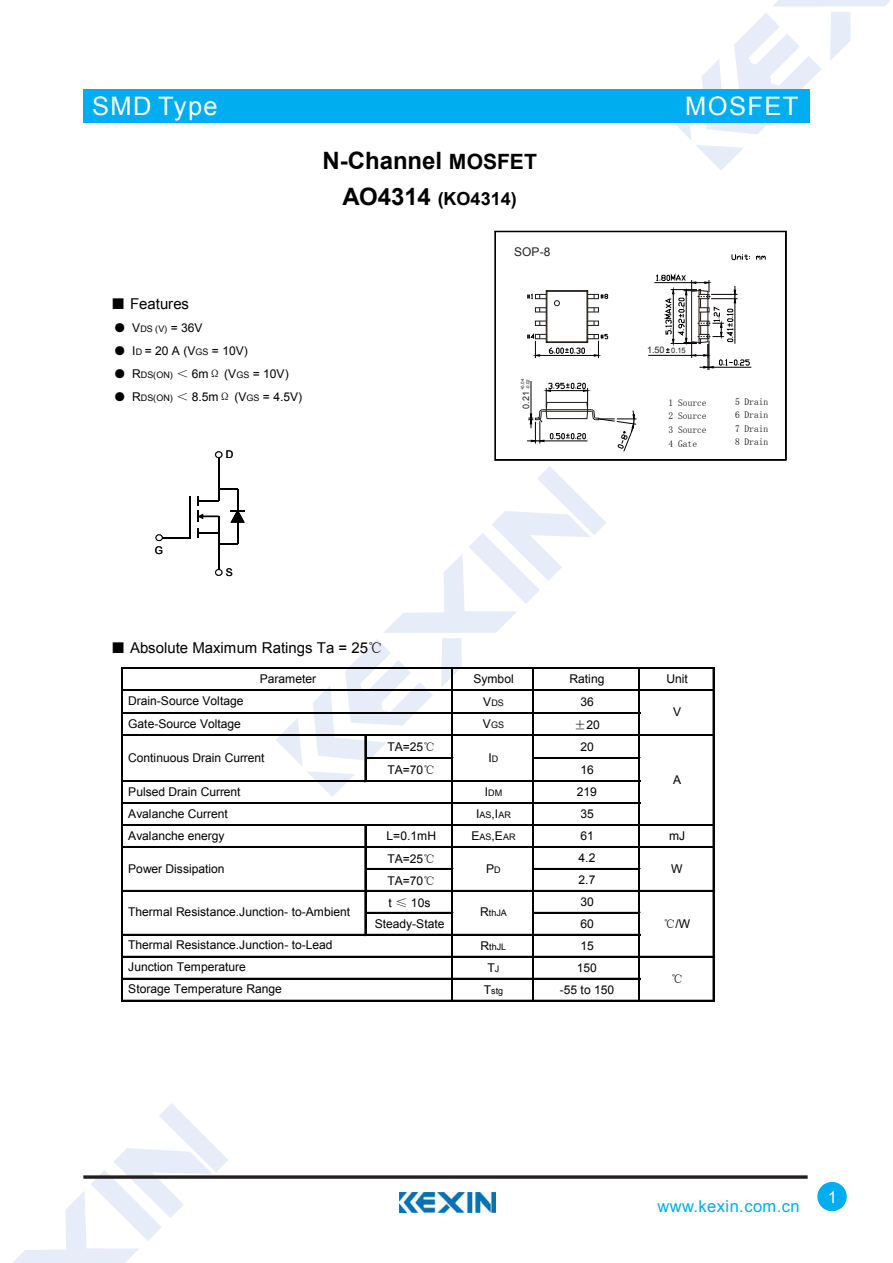
<style>
.page{position:relative;width:893px;height:1263px;background:#fff}
.page>*{position:absolute;margin:0;border:0;box-sizing:border-box;transform-origin:0 0}
.t1{font:25.5px "Arial";letter-spacing:.055em;color:#fff}
.t2{font:700 24px "Arial";color:#000}
.t3{font:700 18px "Arial";letter-spacing:.005em;color:#000}
.t4{font:16.5px "Arial";letter-spacing:.025em;color:#00adef}
.t5{font:16.5px "Arial";color:#fff}
.t6{font:15px "Arial";color:#000}
.t7{font:12px/22.5px "Arial";letter-spacing:-.005em;color:#000}
.t8{font:12px "Arial";color:#231f20}
.t9{font:12px "Sim Sun";color:#000}
.t10{font:10.5px "Arial";color:#000}
.t11{font:9.45px/13.6px "Arial";color:#000}
.t12{font:9px "Arial";color:#000}
.t13{font:9px "Arial";color:#231f20}
.t14{font:4.5px/5.2px "Arial";color:#231f20}
.s1{font-family:"Sim Sun"}
.s2{font-size:9px}
.s3{font-size:21px}
.s4{font-size:24px}
.s5{font-size:7.5px}
.s6{font-size:12px}
</style>
<div class="page">
<svg style="left:674px;top:0;width:216px;height:170px"></svg>
<svg style="left:13px;top:1103px;width:215px;height:160px"></svg>
<div style="left:83px;top:89px;width:726px;height:34px;background:#00adef"></div>
<svg style="left:83px;top:1175px;width:725px;height:4px;background:#433f40"></svg>
<div style="left:817px;top:1182px;width:30px;height:29px;background:#00adef;border-radius:50%"></div>
<img style="left:400px;top:1193px;width:95px;height:20px">
<svg style="left:276px;top:231px;width:511px;height:566px"></svg>
<div style="left:496px;top:279px;width:9px;height:8px;background:#fff"></div>
<hr style="left:190px;top:496px;width:1px;height:43px;background:#000">
<hr style="left:218px;top:457px;width:1px;height:44px;background:#000">
<hr style="left:218px;top:532px;width:1px;height:39px;background:#000">
<svg style="left:197px;top:489px;width:48px;height:55px"></svg>
<svg style="left:215px;top:451px;width:7px;height:7px"></svg>
<svg style="left:155px;top:534px;width:35px;height:7px"></svg>
<svg style="left:215px;top:569px;width:7px;height:7px"></svg>
<hr style="left:366px;top:757px;width:87px;height:1px;background:#000">
<hr style="left:366px;top:758px;width:87px;height:1px;background:#000">
<hr style="left:365px;top:736px;width:1px;height:46px;background:#000">
<hr style="left:366px;top:868px;width:87px;height:2px;background:#000">
<hr style="left:366px;top:912px;width:87px;height:2px;background:#000">
<hr style="left:122px;top:668px;width:1px;height:334px;background:#000">
<hr style="left:451px;top:669px;width:2px;height:333px;background:#000">
<hr style="left:532px;top:669px;width:1px;height:333px;background:#000">
<hr style="left:533px;top:669px;width:1px;height:333px;background:#000">
<hr style="left:638px;top:669px;width:2px;height:333px;background:#000">
<hr style="left:713px;top:669px;width:1px;height:333px;background:#000">
<hr style="left:365px;top:826px;width:1px;height:110px;background:#000">
<hr style="left:123px;top:668px;width:591px;height:1px;background:#000">
<hr style="left:123px;top:689px;width:591px;height:1px;background:#000">
<hr style="left:123px;top:690px;width:591px;height:1px;background:#000">
<hr style="left:123px;top:712px;width:517px;height:1px;background:#000">
<hr style="left:123px;top:713px;width:517px;height:1px;background:#000">
<hr style="left:123px;top:734px;width:591px;height:1px;background:#000">
<hr style="left:123px;top:735px;width:591px;height:1px;background:#000">
<hr style="left:534px;top:757px;width:106px;height:1px;background:#000">
<hr style="left:534px;top:758px;width:106px;height:1px;background:#000">
<hr style="left:123px;top:780px;width:517px;height:1px;background:#000">
<hr style="left:123px;top:781px;width:517px;height:1px;background:#000">
<hr style="left:123px;top:802px;width:517px;height:1px;background:#000">
<hr style="left:123px;top:803px;width:517px;height:1px;background:#000">
<hr style="left:123px;top:824px;width:591px;height:1px;background:#000">
<hr style="left:123px;top:825px;width:591px;height:1px;background:#000">
<hr style="left:123px;top:846px;width:591px;height:2px;background:#000">
<hr style="left:534px;top:868px;width:106px;height:2px;background:#000">
<hr style="left:123px;top:890px;width:591px;height:2px;background:#000">
<hr style="left:534px;top:912px;width:106px;height:2px;background:#000">
<hr style="left:123px;top:934px;width:517px;height:2px;background:#000">
<hr style="left:123px;top:956px;width:591px;height:2px;background:#000">
<hr style="left:123px;top:978px;width:517px;height:2px;background:#000">
<hr style="left:123px;top:1000px;width:591px;height:2px;background:#000">
<h1 class="t1" style="left:92px;top:89px;width:127px">SMD Type</h1>
<p class="t6" style="left:111px;top:294px;width:80px"><span class="s1">■</span> Features</p>
<p class="t7" style="left:114px;top:317px;width:90px"><span class="s1">●</span> V<span class="s2">DS (V)</span> = 36V</p>
<p class="t7" style="left:114px;top:340px;width:136px"><span class="s1">●</span> I<span class="s2">D</span> = 20 A (V<span class="s2">GS</span> = 10V)</p>
<p class="t7" style="left:114px;top:363px;width:176px"><span class="s1">●</span> R<span class="s2">DS(ON)</span> <span class="s1">＜</span> 6m<span class="s1">Ω</span> (V<span class="s2">GS</span> = 10V)</p>
<p class="t7" style="left:114px;top:386px;width:190px"><span class="s1">●</span> R<span class="s2">DS(ON)</span> <span class="s1">＜</span> 8.5m<span class="s1">Ω</span> (V<span class="s2">GS</span> = 4.5V)</p>
<p class="t10" style="left:226px;top:448px;width:9px">D</p>
<h2 class="t2" style="left:322px;top:145px;width:216px">N-Channel <span class="s3">MOSFET</span></h2>
<h3 class="t3" style="left:342px;top:187px;width:176px"><span class="s4">AO4314</span> (KO4314)</h3>
<p class="t8" style="left:514px;top:244px;width:38px">SOP-8</p>
<p class="t14" style="left:520px;top:390px;width:13px;rotate:-90deg">+0.04 -0.02</p>
<p class="t13" style="left:520px;top:409px;width:19px;rotate:-90deg">0.21</p>
<p class="t10" style="left:155px;top:544px;width:10px">G</p>
<p class="t10" style="left:226px;top:565px;width:8px">S</p>
<p class="t6" style="left:111px;top:638px;width:273px"><span class="s1">■</span> Absolute Maximum Ratings Ta = 25<span class="s1">℃</span></p>
<h1 class="t1" style="left:685px;top:89px;width:115px">MOSFET</h1>
<p class="t13" style="left:647px;top:344px;width:40px">1.50 <span class="s5">0.15</span></p>
<p class="t11" style="left:669px;top:396px;width:39px;text-align:justify">1 Source 2 Source 3 Source 4 Gate</p>
<p class="t11" style="left:735px;top:395px;width:35px;line-height:12.8px">5 Drain<br>6 Drain</p>
<p class="t11" style="left:735px;top:421px;width:35px">7 Drain<br>8 Drain</p>
<p class="t7" style="left:128px;top:690px;width:117px">Drain-Source Voltage<br>Gate-Source Voltage</p>
<p class="t7" style="left:260px;top:667px;width:58px">Parameter</p>
<p class="t7" style="left:473px;top:668px;width:42px">Symbol</p>
<p class="t7" style="left:569px;top:668px;width:36px">Rating</p>
<p class="t7" style="left:666px;top:668px;width:23px">Unit</p>
<p class="t12" style="left:483px;top:697px;width:22px"><span class="s6">V</span>DS</p>
<p class="t7" style="left:580px;top:691px;width:15px">36</p>
<p class="t12" style="left:483px;top:719px;width:23px"><span class="s6">V</span>GS</p>
<p class="t7" style="left:574px;top:714px;width:27px"><span class="s1">±</span>20</p>
<p class="t7" style="left:673px;top:701px;width:10px">V</p>
<p class="t7" style="left:387px;top:736px;width:49px">TA=25<span class="s1">℃</span></p>
<p class="t7" style="left:580px;top:736px;width:15px">20</p>
<p class="t7" style="left:387px;top:759px;width:49px">TA=70<span class="s1">℃</span></p>
<p class="t7" style="left:580px;top:759px;width:15px">16</p>
<p class="t12" style="left:485px;top:787px;width:19px"><span class="s6">I</span>DM</p>
<p class="t7" style="left:577px;top:781px;width:22px">219</p>
<p class="t12" style="left:476px;top:809px;width:36px"><span class="s6">I</span>AS<span class="s6">,I</span>AR</p>
<p class="t7" style="left:580px;top:803px;width:15px">35</p>
<p class="t7" style="left:128px;top:746px;width:138px">Continuous Drain Current</p>
<p class="t7" style="left:488px;top:746px;width:11px">I<span class="s2">D</span></p>
<p class="t7" style="left:128px;top:780px;width:114px">Pulsed Drain Current</p>
<p class="t7" style="left:128px;top:802px;width:101px">Avalanche Current</p>
<p class="t7" style="left:673px;top:768px;width:10px">A</p>
<p class="t7" style="left:128px;top:825px;width:98px">Avalanche energy</p>
<p class="t7" style="left:387px;top:825px;width:51px">L=0.1mH</p>
<p class="t12" style="left:471px;top:831px;width:46px"><span class="s6">E</span>AS<span class="s6">,E</span>AR</p>
<p class="t7" style="left:580px;top:825px;width:15px">61</p>
<p class="t7" style="left:669px;top:825px;width:18px">mJ</p>
<p class="t7" style="left:387px;top:848px;width:49px">TA=25<span class="s1">℃</span></p>
<p class="t7" style="left:578px;top:847px;width:18px">4.2</p>
<p class="t7" style="left:387px;top:869px;width:49px">TA=70<span class="s1">℃</span></p>
<p class="t7" style="left:578px;top:869px;width:18px">2.7</p>
<p class="t7" style="left:389px;top:891px;width:43px">t <span class="s1">≤</span> 10s</p>
<p class="t7" style="left:580px;top:891px;width:15px">30</p>
<p class="t7" style="left:375px;top:913px;width:71px">Steady-State</p>
<p class="t7" style="left:580px;top:913px;width:15px">60</p>
<p class="t12" style="left:480px;top:941px;width:27px"><span class="s6">R</span>thJL</p>
<p class="t7" style="left:580px;top:935px;width:15px">15</p>
<p class="t7" style="left:487px;top:957px;width:13px">T<span class="s2">J</span></p>
<p class="t7" style="left:577px;top:957px;width:22px">150</p>
<p class="t12" style="left:484px;top:985px;width:21px"><span class="s6">T</span>stg</p>
<p class="t7" style="left:560px;top:979px;width:56px">-55 to 150</p>
<p class="t7" style="left:128px;top:857px;width:98px">Power Dissipation</p>
<p class="t7" style="left:671px;top:857px;width:13px">W</p>
<p class="t7" style="left:486px;top:857px;width:16px">P<span class="s2">D</span></p>
<p class="t7" style="left:128px;top:901px;width:223px">Thermal Resistance.Junction- to-Ambient</p>
<p class="t12" style="left:480px;top:907px;width:28px"><span class="s6">R</span>thJA</p>
<p class="t7" style="left:663px;top:913px;width:28px"><span class="s1">℃</span>/W</p>
<p class="t7" style="left:128px;top:934px;width:206px">Thermal Resistance.Junction- to-Lead</p>
<p class="t7" style="left:128px;top:956px;width:155px;line-height:21.9px">Junction Temperature<br>Storage Temperature Range</p>
<p class="t9" style="left:671px;top:973px;width:14px">℃</p>
<h3 class="t4" style="left:657px;top:1196px;width:144px">www.kexin.com.cn</h3>
<h3 class="t5" style="left:828px;top:1186px;width:11px">1</h3>
</div>
